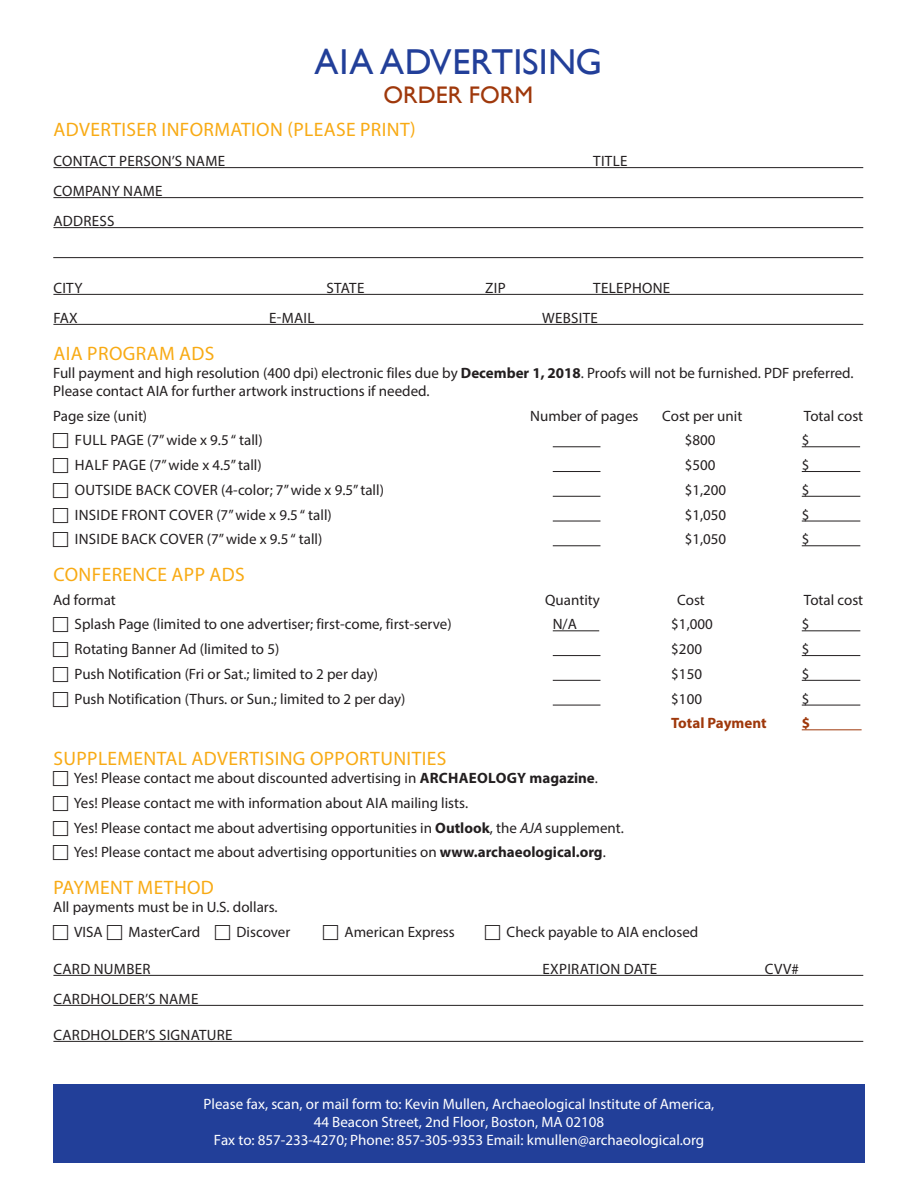
<style>
.page{position:relative;width:918px;height:1188px;background:#fff}
.page>*{position:absolute;margin:0;border:0;box-sizing:border-box;transform-origin:0 0}
.Lg_Header{font:36px "Gill Sans";letter-spacing:.005em;color:#223f99}
.Heading_2{font:24px "Gill Sans";color:#9f380b}
.Heading_3{font:19.5px "Myriad Pro";letter-spacing:.02em;color:#f8aa14}
.Body{font:15px/18px "Myriad Pro";color:#231f20}
.Body-2{font:15px/18px "Myriad Pro";color:#fff;text-align:center}
.Body-3{font:15px/30px "Myriad Pro";letter-spacing:.02em;color:#231f20}
.Body-4{font:700 15px "Myriad Pro";color:#9f380b}
.s1{font-weight:700}
.s2{font-style:italic}
</style>
<div class="page">
<div style="left:53px;top:1084px;width:812px;height:79px;background:#223f99"></div>
<hr style="left:53px;top:167px;width:810px;height:1px;background:#231f20">
<hr style="left:53px;top:197px;width:810px;height:1px;background:#231f20">
<hr style="left:53px;top:227px;width:810px;height:1px;background:#231f20">
<hr style="left:53px;top:257px;width:810px;height:1px;background:#231f20">
<hr style="left:53px;top:294px;width:810px;height:1px;background:#231f20">
<hr style="left:53px;top:324px;width:810px;height:1px;background:#231f20">
<hr style="left:553px;top:446px;width:47px;height:1px;background:#231f20">
<hr style="left:802px;top:446px;width:58px;height:1px;background:#231f20">
<hr style="left:553px;top:471px;width:47px;height:1px;background:#231f20">
<hr style="left:802px;top:471px;width:58px;height:1px;background:#231f20">
<hr style="left:553px;top:496px;width:47px;height:1px;background:#231f20">
<hr style="left:802px;top:496px;width:58px;height:1px;background:#231f20">
<hr style="left:553px;top:521px;width:47px;height:1px;background:#231f20">
<hr style="left:802px;top:521px;width:58px;height:1px;background:#231f20">
<hr style="left:553px;top:545px;width:47px;height:1px;background:#231f20">
<hr style="left:802px;top:545px;width:58px;height:1px;background:#231f20">
<hr style="left:553px;top:630px;width:46px;height:1px;background:#231f20">
<hr style="left:802px;top:630px;width:58px;height:1px;background:#231f20">
<hr style="left:553px;top:655px;width:47px;height:1px;background:#231f20">
<hr style="left:802px;top:655px;width:58px;height:1px;background:#231f20">
<hr style="left:553px;top:680px;width:47px;height:1px;background:#231f20">
<hr style="left:802px;top:680px;width:58px;height:1px;background:#231f20">
<hr style="left:553px;top:705px;width:47px;height:1px;background:#231f20">
<hr style="left:802px;top:705px;width:58px;height:1px;background:#231f20">
<hr style="left:802px;top:729px;width:60px;height:1px;background:#9f380b">
<hr style="left:53px;top:975px;width:810px;height:1px;background:#231f20">
<hr style="left:53px;top:1005px;width:810px;height:1px;background:#231f20">
<hr style="left:53px;top:1041px;width:810px;height:1px;background:#231f20">
<p class="Lg_Header" style="left:314px;top:41px;width:289px">AIA ADVERTISING</p>
<p class="Heading_2" style="left:383px;top:81px;width:151px">ORDER FORM</p>
<p class="Heading_3" style="left:53px;top:118px;width:364px">ADVERTISER INFORMATION (PLEASE PRINT)</p>
<p class="Body-3" style="left:53px;top:146px;width:173px">CONTACT PERSON’S NAME</p>
<p class="Body" style="left:593px;top:152px;width:36px">TITLE</p>
<p class="Body-3" style="left:53px;top:176px;width:111px">COMPANY NAME<br>ADDRESS</p>
<p class="Body" style="left:53px;top:279px;width:31px">CITY</p>
<p class="Body" style="left:327px;top:279px;width:39px">STATE</p>
<p class="Body" style="left:485px;top:279px;width:22px">ZIP</p>
<p class="Body-3" style="left:593px;top:273px;width:79px">TELEPHONE</p>
<p class="Body" style="left:53px;top:309px;width:26px">FAX</p>
<p class="Body" style="left:269px;top:309px;width:47px">E-MAIL</p>
<p class="Body-3" style="left:542px;top:303px;width:57px">WEBSITE</p>
<p class="Heading_3" style="left:53px;top:341px;width:163px">AIA PROGRAM ADS</p>
<p class="Body" style="left:53px;top:364px;width:802px">Full payment and high resolution (400 dpi) electronic files due by <span class="s1">December 1, 2018</span>. Proofs will not be furnished. PDF preferred.<br>Please contact AIA for further artwork instructions if needed.</p>
<p class="Body" style="left:53px;top:406px;width:95px">Page size (unit)</p>
<p class="Body" style="left:530px;top:406px;width:110px">Number of pages</p>
<p class="Body" style="left:662px;top:406px;width:82px">Cost per unit</p>
<p class="Body" style="left:804px;top:406px;width:61px">Total cost</p>
<p class="Body" style="left:75px;top:431px;width:189px">FULL PAGE (7” wide x 9.5 “ tall)</p>
<p class="Body" style="left:685px;top:431px;width:32px">$800</p>
<p class="Body" style="left:802px;top:431px;width:9px">$</p>
<p class="Body" style="left:75px;top:456px;width:188px">HALF PAGE (7” wide x 4.5” tall)</p>
<p class="Body" style="left:685px;top:456px;width:32px">$500</p>
<p class="Body" style="left:802px;top:456px;width:9px">$</p>
<p class="Body" style="left:75px;top:481px;width:311px">OUTSIDE BACK COVER (4-color; 7” wide x 9.5” tall)</p>
<p class="Body" style="left:685px;top:481px;width:43px">$1,200</p>
<p class="Body" style="left:802px;top:481px;width:9px">$</p>
<p class="Body-3" style="left:75px;top:499px;width:259px">INSIDE FRONT COVER (7” wide x 9.5 “ tall)</p>
<p class="Body" style="left:685px;top:505px;width:43px">$1,050</p>
<p class="Body" style="left:802px;top:505px;width:9px">$</p>
<p class="Body-3" style="left:75px;top:524px;width:249px">INSIDE BACK COVER (7” wide x 9.5 “ tall)</p>
<p class="Body" style="left:685px;top:530px;width:43px">$1,050</p>
<p class="Body" style="left:802px;top:530px;width:9px">$</p>
<p class="Heading_3" style="left:53px;top:563px;width:193px">CONFERENCE APP ADS</p>
<p class="Body" style="left:53px;top:590px;width:64px">Ad format</p>
<p class="Body" style="left:545px;top:590px;width:56px">Quantity</p>
<p class="Body" style="left:677px;top:590px;width:29px">Cost</p>
<p class="Body" style="left:804px;top:590px;width:61px">Total cost</p>
<p class="Body" style="left:75px;top:615px;width:379px">Splash Page (limited to one advertiser; first-come, first-serve)</p>
<p class="Body" style="left:553px;top:615px;width:26px">N/A</p>
<p class="Body" style="left:671px;top:615px;width:43px">$1,000</p>
<p class="Body" style="left:802px;top:615px;width:9px">$</p>
<p class="Body" style="left:75px;top:640px;width:206px">Rotating Banner Ad (limited to 5)</p>
<p class="Body" style="left:671px;top:640px;width:32px">$200</p>
<p class="Body" style="left:802px;top:640px;width:9px">$</p>
<p class="Body" style="left:75px;top:665px;width:305px">Push Notification (Fri or Sat.; limited to 2 per day)</p>
<p class="Body" style="left:671px;top:665px;width:32px">$150</p>
<p class="Body" style="left:802px;top:665px;width:9px">$</p>
<p class="Body" style="left:75px;top:689px;width:332px">Push Notification (Thurs. or Sun.; limited to 2 per day)</p>
<p class="Body" style="left:671px;top:689px;width:32px">$100</p>
<p class="Body" style="left:802px;top:689px;width:9px">$</p>
<p class="Body-4" style="left:671px;top:713px;width:97px">Total Payment</p>
<p class="Body-4" style="left:802px;top:713px;width:10px">$</p>
<p class="Heading_3" style="left:53px;top:747px;width:394px">SUPPLEMENTAL ADVERTISING OPPORTUNITIES</p>
<p class="Body" style="left:74px;top:769px;width:526px">Yes! Please contact me about discounted advertising in <span class="s1">ARCHAEOLOGY magazine</span>.</p>
<p class="Body" style="left:74px;top:794px;width:396px">Yes! Please contact me with information about AIA mailing lists.</p>
<p class="Body" style="left:74px;top:818px;width:551px">Yes! Please contact me about advertising opportunities in <span class="s1">Outlook</span>, the <span class="s2">AJA</span> supplement.</p>
<p class="Body" style="left:74px;top:843px;width:533px">Yes! Please contact me about advertising opportunities on <span class="s1">www.archaeological.org</span>.</p>
<p class="Heading_3" style="left:53px;top:876px;width:162px">PAYMENT METHOD</p>
<p class="Body" style="left:53px;top:898px;width:226px">All payments must be in U.S. dollars.</p>
<p class="Body" style="left:74px;top:923px;width:30px">VISA</p>
<p class="Body" style="left:129px;top:923px;width:73px">MasterCard</p>
<p class="Body" style="left:237px;top:923px;width:55px">Discover</p>
<p class="Body" style="left:345px;top:923px;width:112px">American Express</p>
<p class="Body" style="left:507px;top:923px;width:193px">Check payable to AIA enclosed</p>
<p class="Body-3" style="left:53px;top:954px;width:99px">CARD NUMBER</p>
<p class="Body-3" style="left:543px;top:954px;width:116px">EXPIRATION DATE</p>
<p class="Body" style="left:765px;top:960px;width:36px">CVV#</p>
<p class="Body-3" style="left:53px;top:984px;width:146px">CARDHOLDER’S NAME</p>
<p class="Body-3" style="left:53px;top:1020px;width:181px">CARDHOLDER’S SIGNATURE</p>
<p class="Body-2" style="left:204px;top:1095px;width:512px">Please fax, scan, or mail form to: Kevin Mullen, Archaeological Institute of America,<br>44 Beacon Street, 2nd Floor, Boston, MA 02108<br>Fax to: 857-233-4270; Phone: 857-305-9353 Email: kmullen@archaeological.org</p>
</div>
